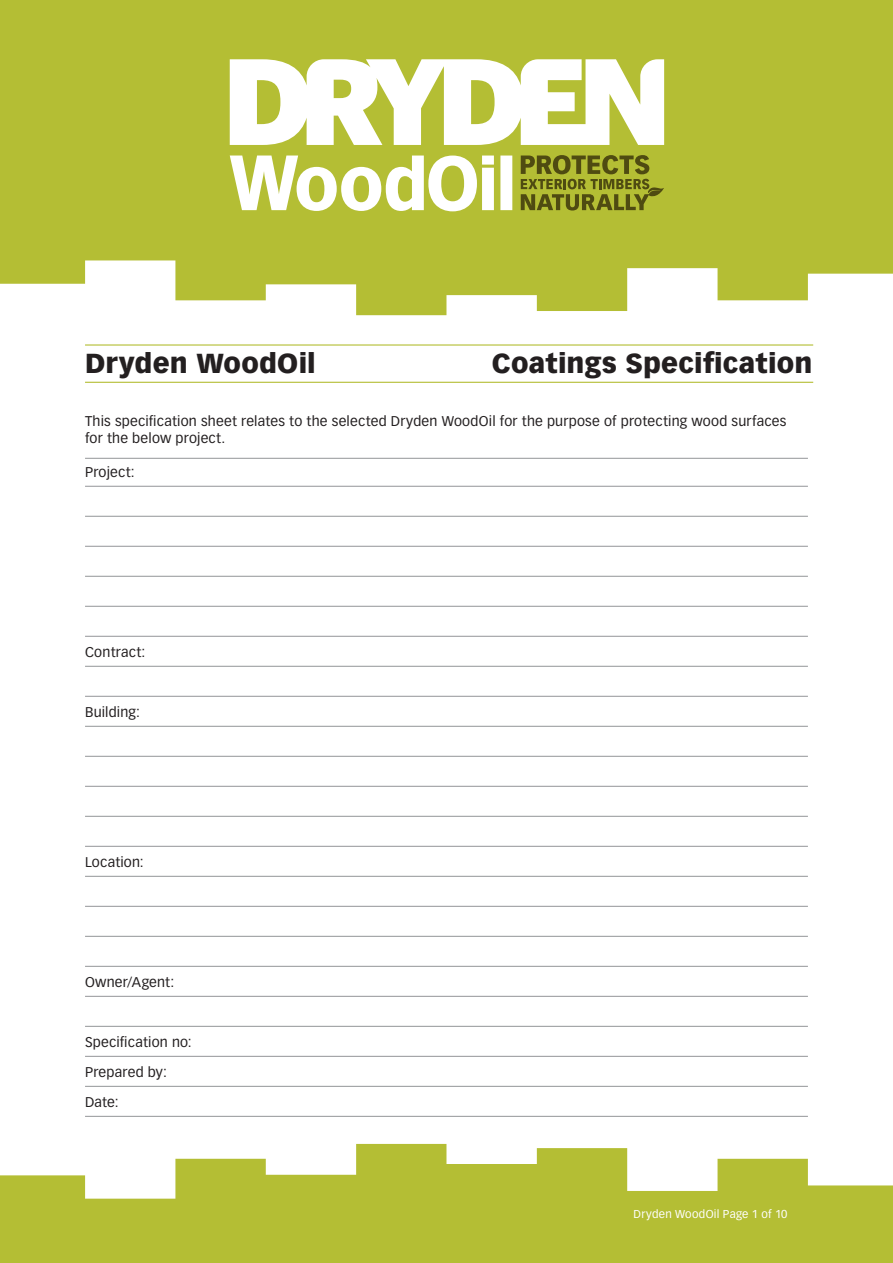
<style>
.page{position:relative;width:893px;height:1263px;background:#fff}
.page>*{position:absolute;margin:0;border:0;box-sizing:border-box;transform-origin:0 0}
.t1{font:900 27px "Vectora LT Std";letter-spacing:.01em;color:#231f20}
.t2{font:13.8px/30px "Vectora LT Std";letter-spacing:.015em;color:#231f20}
.t3{font:11.25px "Vectora LT Std";letter-spacing:.025em;color:#fff}
</style>
<div class="page">
<hr style="left:85px;top:458px;width:723px;height:1px;background:#939598">
<hr style="left:85px;top:486px;width:723px;height:1px;background:#939598">
<hr style="left:85px;top:516px;width:723px;height:1px;background:#939598">
<hr style="left:85px;top:546px;width:723px;height:1px;background:#939598">
<hr style="left:85px;top:576px;width:723px;height:1px;background:#939598">
<hr style="left:85px;top:606px;width:723px;height:1px;background:#939598">
<hr style="left:85px;top:636px;width:723px;height:1px;background:#939598">
<hr style="left:85px;top:666px;width:723px;height:1px;background:#939598">
<hr style="left:85px;top:696px;width:723px;height:1px;background:#939598">
<hr style="left:85px;top:726px;width:723px;height:1px;background:#939598">
<hr style="left:85px;top:756px;width:723px;height:1px;background:#939598">
<hr style="left:85px;top:786px;width:723px;height:1px;background:#939598">
<hr style="left:85px;top:816px;width:723px;height:1px;background:#939598">
<hr style="left:85px;top:846px;width:723px;height:1px;background:#939598">
<hr style="left:85px;top:876px;width:723px;height:1px;background:#939598">
<hr style="left:85px;top:906px;width:723px;height:1px;background:#939598">
<hr style="left:85px;top:936px;width:723px;height:1px;background:#939598">
<hr style="left:85px;top:966px;width:723px;height:1px;background:#939598">
<hr style="left:85px;top:996px;width:723px;height:1px;background:#939598">
<hr style="left:85px;top:1026px;width:723px;height:1px;background:#939598">
<hr style="left:85px;top:1056px;width:723px;height:1px;background:#939598">
<hr style="left:85px;top:1086px;width:723px;height:1px;background:#939598">
<hr style="left:85px;top:1116px;width:723px;height:1px;background:#939598">
<hr style="left:85px;top:344px;width:728px;height:2px;background:#b4be34">
<hr style="left:85px;top:382px;width:728px;height:1px;background:#b4be34">
<svg style="left:0;top:0;width:893px;height:315px;background:#bbc449"></svg>
<svg style="left:230px;top:59px;width:434px;height:86px"></svg>
<svg style="left:521px;top:155px;width:143px;height:56px;background:#8a8e25"></svg>
<svg style="left:230px;top:156px;width:282px;height:55px"></svg>
<svg style="left:0;top:1144px;width:893px;height:119px;fill:#b4be34"></svg>
<h1 class="t1" style="left:85px;top:346px;width:232px">Dryden WoodOil</h1>
<h1 class="t1" style="left:492px;top:346px;width:322px">Coatings Specification</h1>
<p class="t2" style="left:85px;top:413px;width:703px;line-height:16.6px">This specification sheet relates to the selected Dryden WoodOil for the purpose of protecting wood surfaces for the below project.</p>
<p class="t2" style="left:85px;top:458px;width:51px">Project:</p>
<p class="t2" style="left:85px;top:638px;width:62px">Contract:</p>
<p class="t2" style="left:85px;top:698px;width:57px">Building:</p>
<p class="t2" style="left:85px;top:848px;width:60px">Location:</p>
<p class="t2" style="left:85px;top:968px;width:91px">Owner/Agent:</p>
<p class="t2" style="left:85px;top:1028px;width:108px">Specification no:<br>Prepared by:<br>Date:</p>
<p class="t3" style="left:634px;top:1207px;width:155px">Dryden WoodOil Page 1 of 10</p>
</div>
